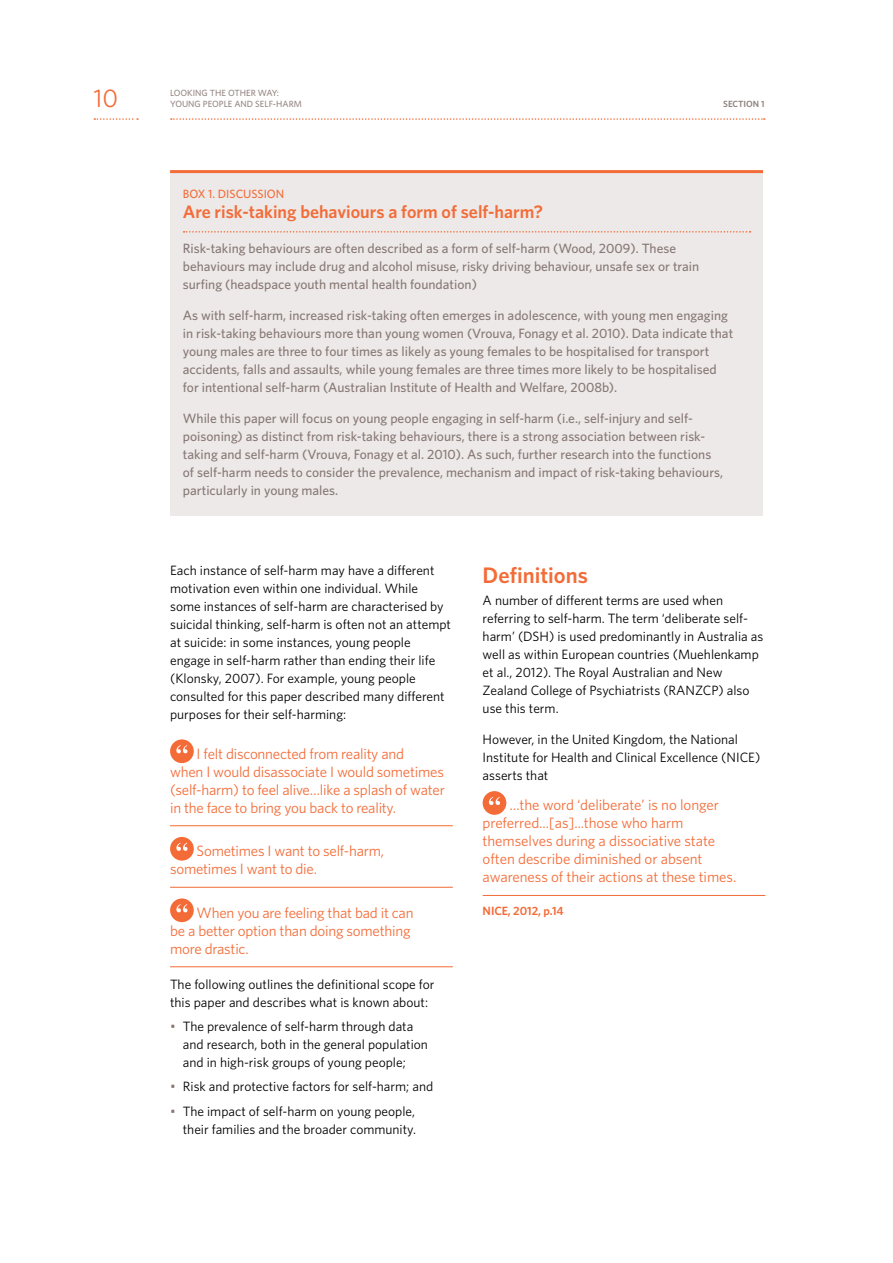
<style>
.page{position:relative;width:893px;height:1263px;background:#fff}
.page>*{position:absolute;margin:0;border:0;box-sizing:border-box;transform-origin:0 0}
.t1{font:25.5px "Whitney";color:#f36c38}
.t2{font:600 22.5px "Whitney";color:#f36c38}
.t3{font:600 18px "Whitney";color:#f36c38}
.t4{font:15px/18px "Whitney";letter-spacing:-.015em;color:#f36c38}
.t5{font:13.5px/18px "Whitney";color:#000}
.t6{font:500 13.5px/18px "Whitney";color:#887975}
.t7{font:500 12px "Whitney";color:#f36c38}
.t8{font:600 12px "Whitney";letter-spacing:-.005em;color:#f36c38}
.t9{font:500 9px/10.5px "Whitney";color:#968884}
.t10{font:600 9px "Whitney";color:#91837e}
.s1{color:#887975}
</style>
<div class="page">
<hr style="left:170px;top:825px;width:283px;height:1px;background:#f36c38">
<hr style="left:170px;top:887px;width:283px;height:1px;background:#f36c38">
<hr style="left:170px;top:966px;width:283px;height:1px;background:#f36c38">
<div style="left:170px;top:739px;width:24px;height:24px;background:#f36c38;border-radius:50%"></div>
<svg style="left:176px;top:745px;width:11px;height:8px"></svg>
<div style="left:170px;top:837px;width:24px;height:24px;background:#f36c38;border-radius:50%"></div>
<svg style="left:176px;top:843px;width:11px;height:8px"></svg>
<div style="left:170px;top:898px;width:24px;height:24px;background:#f36c38;border-radius:50%"></div>
<svg style="left:176px;top:904px;width:11px;height:8px"></svg>
<hr style="left:483px;top:895px;width:282px;height:1px;background:#f36c38">
<div style="left:483px;top:791px;width:23px;height:24px;background:#f36c38;border-radius:50%"></div>
<svg style="left:489px;top:797px;width:11px;height:8px"></svg>
<div style="left:170px;top:172px;width:593px;height:344px;background:#ece9e8"></div>
<hr style="left:170px;top:170px;width:593px;height:3px;background:#f36c38">
<svg style="left:184px;top:231px;width:566px;height:2px"></svg>
<svg style="left:171px;top:118px;width:594px;height:2px"></svg>
<svg style="left:94px;top:118px;width:44px;height:2px"></svg>
<h1 class="t1" style="left:94px;top:81px;width:26px">10</h1>
<p class="t10" style="left:723px;top:98px;width:43px">SECTION 1</p>
<p class="t9" style="left:170px;top:88px;width:133px">LOOKING THE OTHER WAY:<br>YOUNG PEOPLE AND SELF-HARM</p>
<p class="t7" style="left:183px;top:186px;width:103px">BOX 1. DISCUSSION</p>
<h3 class="t3" style="left:183px;top:200px;width:362px">Are risk-taking behaviours a form of self-harm?</h3>
<p class="t6" style="left:183px;top:239px;width:518px">Risk-taking behaviours are often described as a form of self-harm (Wood, 2009). These behaviours may include drug and alcohol misuse, risky driving behaviour, unsafe sex or train surfing (headspace youth mental health foundation)</p>
<p class="t6" style="left:183px;top:306px;width:552px">As with self-harm, increased risk-taking often emerges in adolescence, with young men engaging in risk-taking behaviours more than young women (Vrouva, Fonagy et al. 2010). Data indicate that young males are three to four times as likely as young females to be hospitalised for transport accidents, falls and assaults, while young females are three times more likely to be hospitalised for intentional self-harm (Australian Institute of Health and Welfare, 2008b).</p>
<p class="t6" style="left:183px;top:409px;width:542px">While this paper will focus on young people engaging in self-harm (i.e., self-injury and self&shy;poisoning) as distinct from risk-taking behaviours, there is a strong association between risk&shy;taking and self-harm (Vrouva, Fonagy et al. 2010). As such, further research into the functions of self-harm needs to consider the prevalence, mechanism and impact of risk-taking behaviours, particularly in young males.</p>
<p class="t5" style="left:170px;top:561px;width:282px">Each instance of self-harm may have a different motivation even within one individual. While some instances of self-harm are characterised by suicidal thinking, self-harm is often not an attempt at suicide: in some instances, young people engage in self-harm rather than ending their life (Klonsky, 2007). For example, young people consulted for this paper described many different purposes for their self-harming:</p>
<p class="t4" style="left:170px;top:744px;width:276px;text-indent:27px">I felt disconnected from reality and<br>when I would disassociate I would sometimes (self-harm) to feel alive…like a splash of water in the face to bring you back to reality.</p>
<p class="t4" style="left:170px;top:841px;width:216px;text-indent:27px">Sometimes I want to self-harm, sometimes I want to die.</p>
<p class="t4" style="left:170px;top:903px;width:245px;text-indent:27px">When you are feeling that bad it can be a better option than doing something more drastic.</p>
<p class="t5" style="left:170px;top:975px;width:266px">The following outlines the definitional scope for this paper and describes what is known about:</p>
<p class="t5" style="left:183px;top:1017px;width:247px;text-indent:-13px"><span class="s1">•</span> The prevalence of self-harm through data and research, both in the general population and in high-risk groups of young people;</p>
<p class="t5" style="left:170px;top:1077px;width:265px"><span class="s1">•</span> Risk and protective factors for self-harm; and</p>
<p class="t5" style="left:170px;top:1102px;width:247px;text-align:right"><span class="s1">•</span> The impact of self-harm on young people, their families and the broader community.</p>
<h2 class="t2" style="left:483px;top:560px;width:107px">Definitions</h2>
<p class="t5" style="left:483px;top:591px;width:282px">A number of different terms are used when referring to self-harm. The term ‘deliberate self&shy;harm’ (DSH) is used predominantly in Australia as well as within European countries (Muehlenkamp et al., 2012). The Royal Australian and New Zealand College of Psychiatrists (RANZCP) also use this term.</p>
<p class="t5" style="left:483px;top:729px;width:279px">However, in the United Kingdom, the National<br>Institute for Health and Clinical Excellence (NICE) asserts that</p>
<p class="t4" style="left:483px;top:796px;width:255px;text-indent:27px">…the word ‘deliberate’ is no longer preferred...[as]...those who harm themselves during a dissociative state often describe diminished or absent awareness of their actions at these times.</p>
<p class="t8" style="left:483px;top:903px;width:83px">NICE, 2012, p.14</p>
</div>
